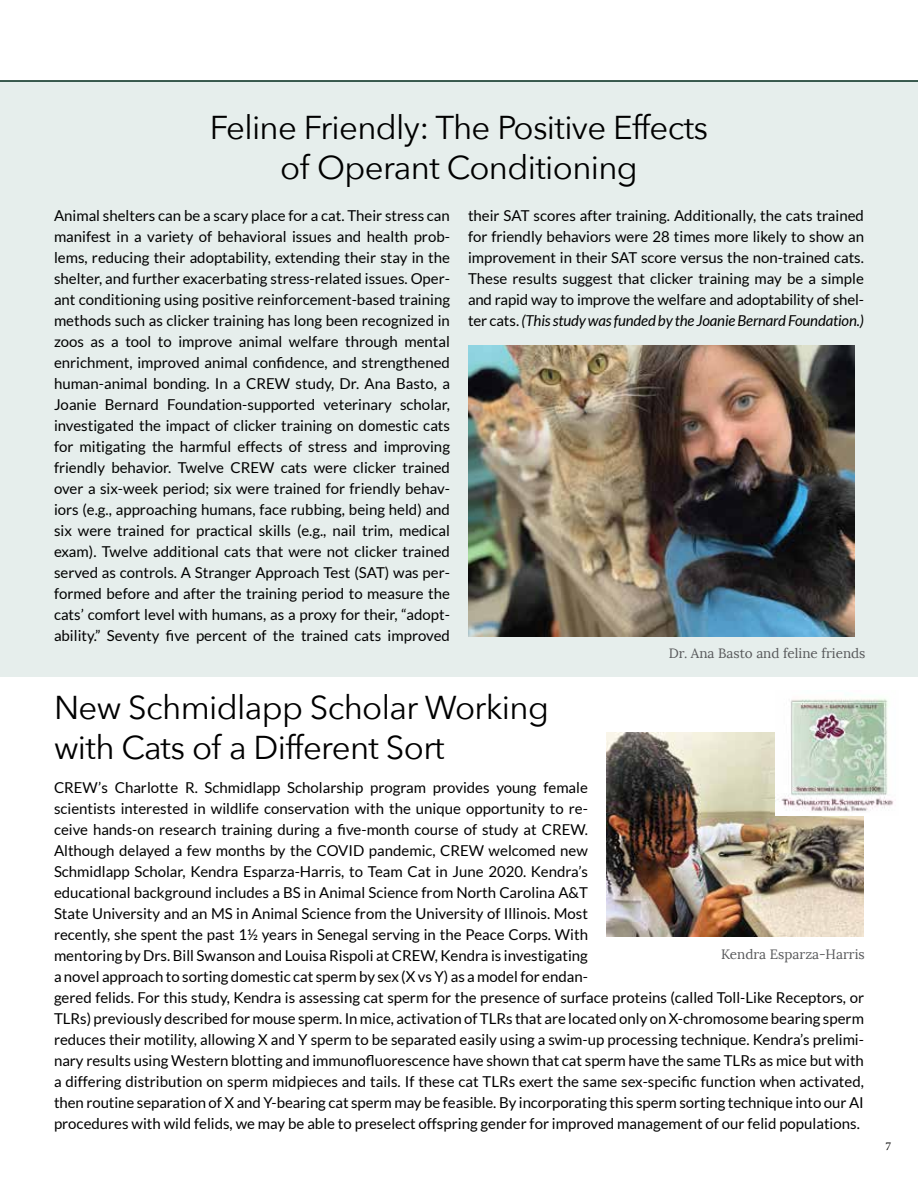
<style>
.page{position:relative;width:918px;height:1188px;background:#fff}
.page>*{position:absolute;margin:0;border:0;box-sizing:border-box;transform-origin:0 0}
.t1{font:33px/39.6px "Avenir Next";letter-spacing:-.02em;color:#000;text-align:center}
.t2{font:15px/21px "Lato";color:#000;text-align:justify}
.t3{font:13.5px "Lora";color:#58595b}
.t4{font:12px "Minion Pro";color:#000}
.s1{font-style:italic}
</style>
<div class="page">
<div style="left:0;top:81px;width:918px;height:596px;background:#e6eeec"></div>
<img style="left:468px;top:346px;width:387px;height:290px">
<hr style="left:0;top:80px;width:918px;height:2px;background:#00291a">
<img style="left:606px;top:732px;width:258px;height:205px">
<img style="left:775px;top:698px;width:119px;height:118px">
<h1 class="t1" style="left:210px;top:107px;width:500px">Feline Friendly: The Positive Effects of Operant Conditioning</h1>
<p class="t2" style="left:54px;top:205px;width:398px">Animal shelters can be a scary place for a cat. Their stress can manifest in a variety of behavioral issues and health prob&shy;lems, reducing their adoptability, extending their stay in the shelter, and further exacerbating stress-related issues. Oper&shy;ant conditioning using positive reinforcement-based training methods such as clicker training has long been recognized in zoos as a tool to improve animal welfare through mental enrichment, improved animal confidence, and strengthened human-animal bonding. In a CREW study, Dr. Ana Basto, a Joanie Bernard Foundation-supported veterinary scholar, investigated the impact of clicker training on domestic cats for mitigating the harmful effects of stress and improving friendly behavior. Twelve CREW cats were clicker trained over a six-week period; six were trained for friendly behav&shy;iors (e.g., approaching humans, face rubbing, being held) and six were trained for practical skills (e.g., nail trim, medical exam). Twelve additional cats that were not clicker trained served as controls. A Stranger Approach Test (SAT) was per&shy;formed before and after the training period to measure the cats’ comfort level with humans, as a proxy for their, “adopt&shy;ability.” Seventy five percent of the trained cats improved</p>
<p class="t2" style="left:468px;top:205px;width:398px">their SAT scores after training. Additionally, the cats trained for friendly behaviors were 28 times more likely to show an improvement in their SAT score versus the non-trained cats.<br>These results suggest that clicker training may be a simple and rapid way to improve the welfare and adoptability of shel&shy;ter cats. <span class="s1">(This study was funded by the Joanie Bernard Foundation.)</span></p>
<p class="t3" style="left:669px;top:645px;width:198px">Dr. Ana Basto and feline friends</p>
<h1 class="t1" style="left:54px;top:687px;width:496px;text-align:left">New Schmidlapp Scholar Working with Cats of a Different Sort</h1>
<p class="t2" style="left:54px;top:777px;width:812px;text-align:left">CREW’s Charlotte R. Schmidlapp Scholarship program provides young female<br>scientists interested in wildlife conservation with the unique opportunity to re-<br>ceive hands-on research training during a five-month course of study at CREW.<br>Although delayed a few months by the COVID pandemic, CREW welcomed new<br>Schmidlapp Scholar, Kendra Esparza-Harris, to Team Cat in June 2020. Kendra’s<br>educational background includes a BS in Animal Science from North Carolina A&amp;T<br>State University and an MS in Animal Science from the University of Illinois. Most<br>recently, she spent the past 1½ years in Senegal serving in the Peace Corps. With<br>mentoring by Drs. Bill Swanson and Louisa Rispoli at CREW, Kendra is investigating<br>a novel approach to sorting domestic cat sperm by sex (X vs Y) as a model for endan-<br>gered felids. For this study, Kendra is assessing cat sperm for the presence of surface proteins (called Toll-Like Receptors, or TLRs) previously described for mouse sperm. In mice, activation of TLRs that are located only on X-chromosome bearing sperm reduces their motility, allowing X and Y sperm to be separated easily using a swim-up processing technique. Kendra’s prelimi&shy;nary results using Western blotting and immunofluorescence have shown that cat sperm have the same TLRs as mice but with a differing distribution on sperm midpieces and tails. If these cat TLRs exert the same sex-specific function when activated, then routine separation of X and Y-bearing cat sperm may be feasible. By incorporating this sperm sorting technique into our AI procedures with wild felids, we may be able to preselect offspring gender for improved management of our felid populations.</p>
<p class="t3" style="left:721px;top:946px;width:145px">Kendra Esparza-Harris</p>
<p class="t4" style="left:885px;top:1138px;width:7px">7</p>
</div>
